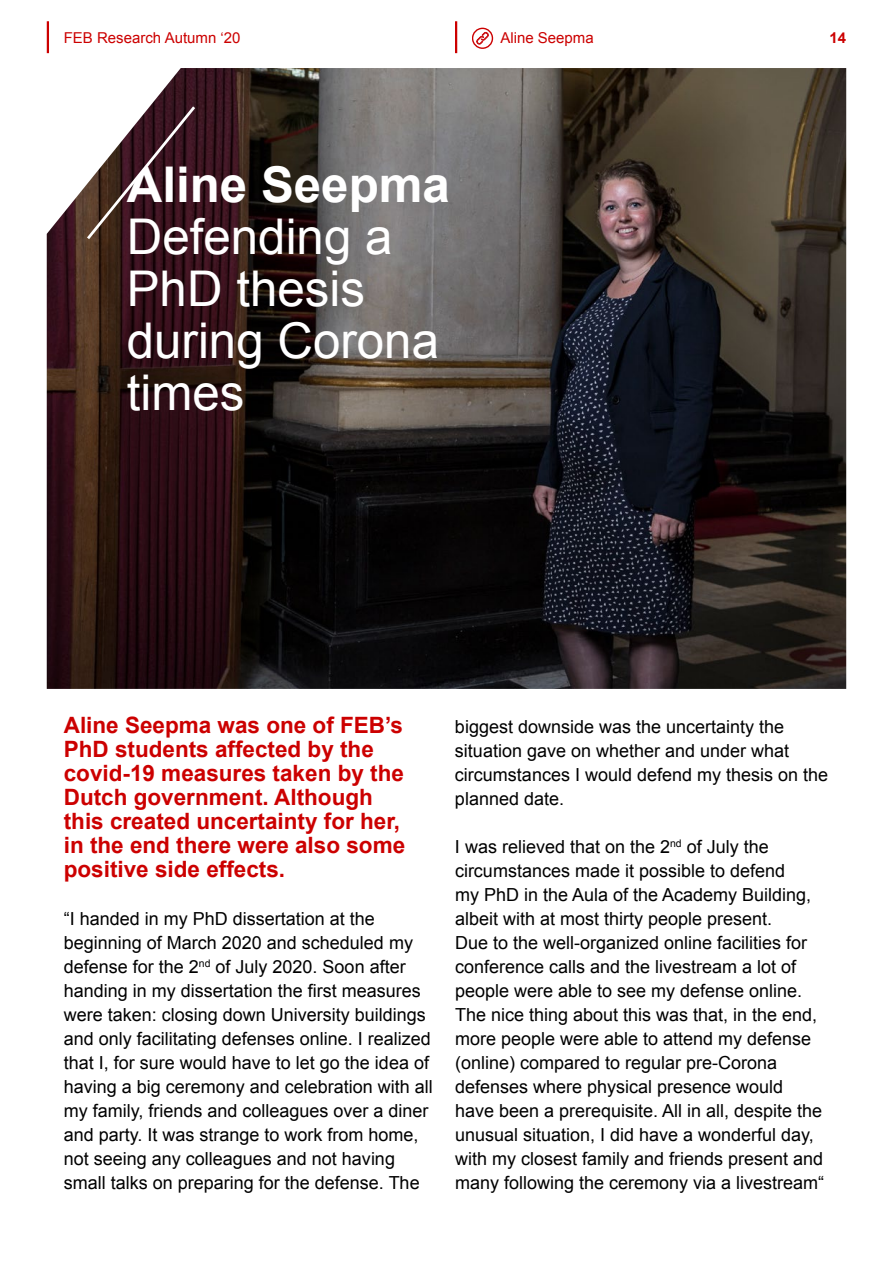
<style>
.page{position:relative;width:893px;height:1263px;background:#fff}
.page>*{position:absolute;margin:0;border:0;box-sizing:border-box;transform-origin:0 0}
.t1{font:49.35px/52.1px "Arial";color:#fff}
.t2{font:700 49.35px "Arial";color:#fff}
.t3{font:700 22.5px/24px "Arial";color:#c00}
.t4{font:18px/24px "Arial";color:#000}
.t5{font:15px "Arial";color:#c00}
.t6{font:700 15px "Arial";color:#c00}
</style>
<div class="page">
<img style="left:47px;top:68px;width:799px;height:621px">
<svg style="left:84px;top:103px;width:114px;height:139px"></svg>
<hr style="left:47px;top:21px;width:2px;height:32px;background:#c00">
<hr style="left:455px;top:21px;width:2px;height:32px;background:#c00">
<div style="left:472px;top:28px;width:21px;height:21px;border:1px solid #c00;border-radius:50%"></div>
<svg style="left:476px;top:31px;width:14px;height:14px"></svg>
<p class="t5" style="left:64px;top:28px;width:178px">FEB Research Autumn ‘20</p>
<p class="t5" style="left:500px;top:28px;width:95px">Aline Seepma</p>
<p class="t6" style="left:829px;top:28px;width:18px">14</p>
<h1 class="t2" style="left:127px;top:152px;width:325px">Aline Seepma</h1>
<h1 class="t1" style="left:127px;top:211px;width:314px">Defending a<br>PhD thesis during Corona times</h1>
<p class="t3" style="left:64px;top:714px;width:343px">Aline Seepma was one of FEB’s<br>PhD students affected by the covid-19 measures taken by the<br>Dutch government. Although this created uncertainty for her, in the end there were also some positive side effects.</p>
<p class="t4" style="left:64px;top:907px;width:371px">“I handed in my PhD dissertation at the beginning of March 2020 and scheduled my defense for the 2<sup>nd</sup> of July 2020. Soon after handing in my dissertation the first measures were taken: closing down University buildings and only facilitating defenses online. I realized that I, for sure would have to let go the idea of having a big ceremony and celebration with all my family, friends and colleagues over a diner and party. It was strange to work from home, not seeing any colleagues and not having small talks on preparing for the defense. The</p>
<p class="t4" style="left:455px;top:715px;width:375px">biggest downside was the uncertainty the situation gave on whether and under what circumstances I would defend my thesis on the planned date.</p>
<p class="t4" style="left:455px;top:835px;width:371px">I was relieved that on the 2<sup>nd</sup> of July the circumstances made it possible to defend<br>my PhD in the Aula of the Academy Building, albeit with at most thirty people present.<br>Due to the well-organized online facilities for conference calls and the livestream a lot of people were able to see my defense online.<br>The nice thing about this was that, in the end, more people were able to attend my defense (online) compared to regular pre-Corona defenses where physical presence would have been a prerequisite. All in all, despite the unusual situation, I did have a wonderful day, with my closest family and friends present and many following the ceremony via a livestream“</p>
</div>
